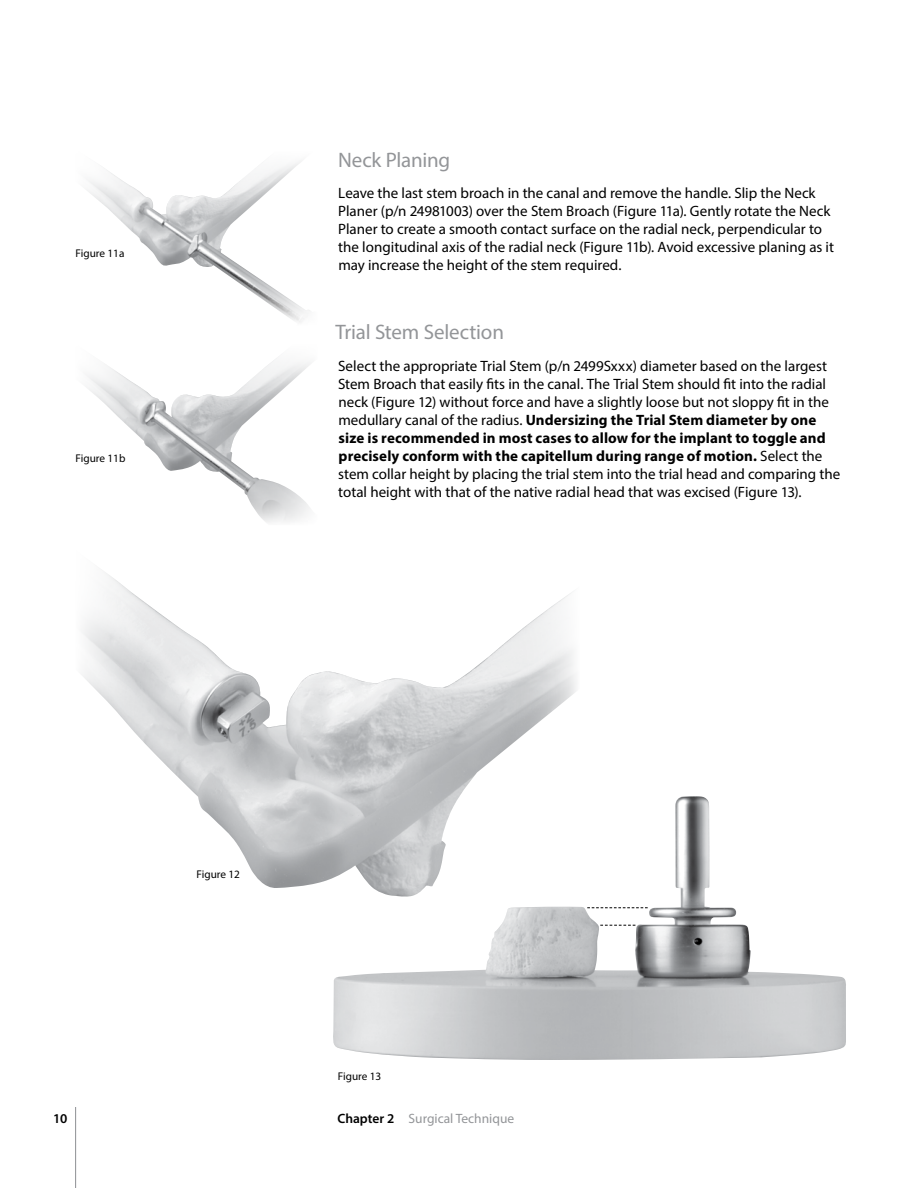
<style>
.page{position:relative;width:918px;height:1188px;background:#fff}
.page>*{position:absolute;margin:0;border:0;box-sizing:border-box;transform-origin:0 0}
.t1{font:21px "Myriad Pro";letter-spacing:-.01em;color:#939598}
.t2{font:15px/18px "Myriad Pro";color:#000}
.t3{font:13.5px "Myriad Pro";color:#939598}
.t4{font:600 13.5px "Myriad Pro";color:#000}
.t5{font:11.25px "Myriad Pro";color:#000}
.s1{font-weight:700}
.s2{font-weight:600;color:#000}
</style>
<div class="page">
<hr style="left:75px;top:1107px;width:1px;height:81px;background:#939598">
<img style="left:333px;top:796px;width:513px;height:264px">
<img style="left:87px;top:161px;width:223px;height:161px">
<img style="left:87px;top:358px;width:224px;height:165px">
<svg style="left:333px;top:897px;width:247px;height:53px"></svg>
<img style="left:82px;top:572px;width:498px;height:325px">
<svg style="left:587px;top:907px;width:61px;height:1px"></svg>
<svg style="left:600px;top:925px;width:35px;height:1px"></svg>
<p class="t5" style="left:76px;top:246px;width:50px">Figure 11a</p>
<p class="t5" style="left:76px;top:452px;width:51px">Figure 11b</p>
<h1 class="t1" style="left:338px;top:147px;width:114px">Neck Planing</h1>
<p class="t2" style="left:338px;top:184px;width:497px">Leave the last stem broach in the canal and remove the handle. Slip the Neck Planer (p/n 24981003) over the Stem Broach (Figure 11a). Gently rotate the Neck Planer to create a smooth contact surface on the radial neck, perpendicular to the longitudinal axis of the radial neck (Figure 11b). Avoid excessive planing as it may increase the height of the stem required.</p>
<h1 class="t1" style="left:335px;top:319px;width:170px">Trial Stem Selection</h1>
<p class="t2" style="left:338px;top:357px;width:504px">Select the appropriate Trial Stem (p/n 2499Sxxx) diameter based on the largest Stem Broach that easily fits in the canal. The Trial Stem should fit into the radial neck (Figure 12) without force and have a slightly loose but not sloppy fit in the medullary canal of the radius. <span class="s1">Undersizing the Trial Stem diameter by one size is recommended in most cases to allow for the implant to toggle and precisely conform with the capitellum during range of motion.</span> Select the stem collar height by placing the trial stem into the trial head and comparing the total height with that of the native radial head that was excised (Figure 13).</p>
<p class="t4" style="left:53px;top:1109px;width:16px">10</p>
<p class="t5" style="left:197px;top:867px;width:45px">Figure 12</p>
<p class="t5" style="left:338px;top:1069px;width:45px">Figure 13</p>
<p class="t3" style="left:338px;top:1110px;width:178px"><span class="s2">Chapter 2</span> Surgical Technique</p>
</div>
